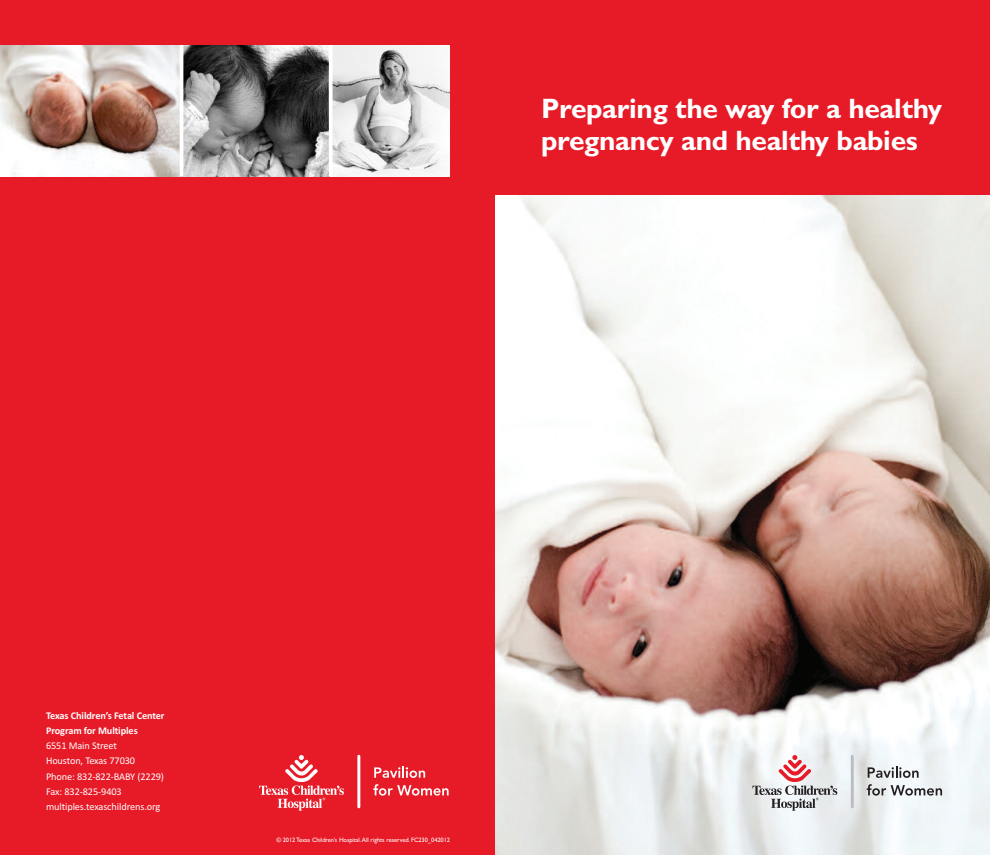
<style>
.page{position:relative;width:990px;height:855px;background:#fff}
.page>*{position:absolute;margin:0;border:0;box-sizing:border-box;transform-origin:0 0}
.t1{font:700 27.5px/31.2px "Gill Sans";letter-spacing:-.015em;color:#fff}
.t2{font:10.12px/15.1px "Calibri";letter-spacing:-.01em;color:#fff}
.t3{font:700 10.12px/15.1px "Calibri";letter-spacing:-.015em;color:#fff}
.t4{font:6.25px "Gill Sans";letter-spacing:-.01em;color:#fff}
</style>
<div class="page">
<div style="left:0;top:0;width:501px;height:855px;background:#e71a27"></div>
<img style="left:495px;top:195px;width:495px;height:660px">
<div style="left:486px;top:0;width:504px;height:195px;background:#e71a27"></div>
<hr style="left:851px;top:755px;width:3px;height:53px;background:#bcbdc0">
<svg style="left:752px;top:755px;width:85px;height:56px"></svg>
<svg style="left:868px;top:767px;width:51px;height:11px"></svg>
<svg style="left:867px;top:784px;width:75px;height:12px"></svg>
<hr style="left:357px;top:755px;width:3px;height:53px;background:#fff">
<svg style="left:259px;top:755px;width:85px;height:56px"></svg>
<svg style="left:374px;top:767px;width:51px;height:11px"></svg>
<svg style="left:373px;top:784px;width:76px;height:12px"></svg>
<img style="left:0;top:45px;width:450px;height:132px">
<hr style="left:180px;top:45px;width:3px;height:132px;background:#fff">
<hr style="left:329px;top:45px;width:4px;height:132px;background:#fff">
<h1 class="t1" style="left:541px;top:93px;width:403px">Preparing the way for a healthy pregnancy and healthy babies</h1>
<p class="t3" style="left:46px;top:708px;width:120px">Texas Children’s Fetal Center<br>Program for Multiples</p>
<p class="t2" style="left:46px;top:738px;width:119px">6551 Main Street<br>Houston, Texas 77030<br>Phone: 832-822-BABY (2229)<br>Fax: 832-825-9403 multiples.texaschildrens.org</p>
<p class="t4" style="left:276px;top:837px;width:175px">© 2012Texas Children’s Hospital.All rights reserved. FC230_042012</p>
</div>
